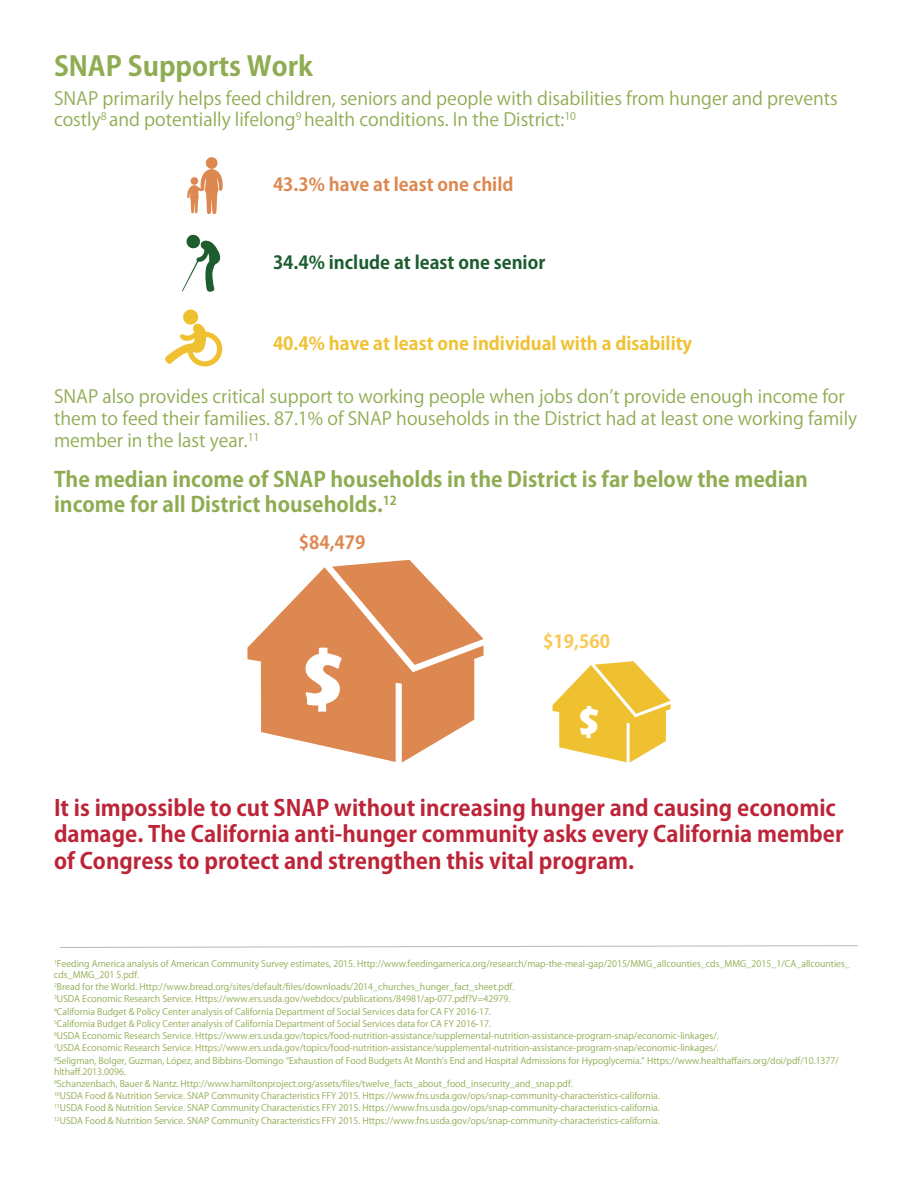
<style>
.page{position:relative;width:918px;height:1188px;background:#fff}
.page>*{position:absolute;margin:0;border:0;box-sizing:border-box;transform-origin:0 0}
.t1{font:700 85.35px "Berlin Sans FB Demi";color:#fff}
.t2{font:700 42.75px "Berlin Sans FB Demi";color:#fff}
.t3{font:700 27px "Koz Go Pr 6 N";color:#8fac52}
.t4{font:700 22.2px/26.5px "Koz Go Pr 6 N";color:#bd2438}
.t5{font:700 21px/25.2px "Koz Go Pr 6 N";color:#8fac52}
.t6{font:18px/21.6px "Koz Go Pr 6 N";color:#8fac52}
.t7{font:700 18px "Koz Go Pr 6 N";color:#f0c131}
.t8{font:700 18px "Koz Go Pr 6 N";color:#de8851}
.t9{font:700 18px "Koz Go Pr 6 N";color:#1c5d2f}
.t10{font:700 18px "Koz Go Pr 6 N";color:#fac752}
.t11{font:9px/12.3px "Koz Go Pr 6 N";color:#8fac52}
</style>
<div class="page">
<div style="left:183px;top:309px;width:15px;height:16px;background:#efc130;border-radius:50%"></div>
<svg style="left:165px;top:323px;width:58px;height:44px"></svg>
<svg style="left:187px;top:157px;width:36px;height:57px"></svg>
<svg style="left:182px;top:234px;width:39px;height:58px"></svg>
<svg style="left:247px;top:560px;width:237px;height:203px;fill:#dd8850"></svg>
<svg style="left:552px;top:661px;width:119px;height:102px"></svg>
<svg style="left:60px;top:945px;width:798px;height:3px"></svg>
<h3 class="t3" style="left:54px;top:51px;width:261px">SNAP Supports Work</h3>
<h3 class="t6" style="left:54px;top:88px;width:785px">SNAP primarily helps feed children, seniors and people with disabilities from hunger and prevents costly<sup>8</sup> and potentially lifelong<sup>9</sup> health conditions. In the District:<sup>10</sup></h3>
<h3 class="t8" style="left:273px;top:175px;width:242px">43.3% have at least one child</h3>
<h3 class="t9" style="left:273px;top:252px;width:274px">34.4% include at least one senior</h3>
<h3 class="t7" style="left:273px;top:333px;width:421px">40.4% have at least one individual with a disability</h3>
<h3 class="t6" style="left:54px;top:386px;width:805px">SNAP also provides critical support to working people when jobs don’t provide enough income for them to feed their families. 87.1% of SNAP households in the District had at least one working family member in the last year.<sup>11</sup></h3>
<h3 class="t5" style="left:54px;top:467px;width:755px">The median income of SNAP households in the District is far below the median income for all District households.<sup>12</sup></h3>
<h3 class="t8" style="left:299px;top:532px;width:68px">$84,479</h3>
<h1 class="t1" style="left:303px;top:626px;width:43px">$</h1>
<h3 class="t10" style="left:543px;top:631px;width:68px">$19,560</h3>
<h2 class="t2" style="left:579px;top:695px;width:22px">$</h2>
<h3 class="t4" style="left:54px;top:795px;width:791px">It is impossible to cut SNAP without increasing hunger and causing economic damage. The California anti-hunger community asks every California member of Congress to protect and strengthen this vital program.</h3>
<p class="t11" style="left:54px;top:958px;width:798px;line-height:10.8px"><sup>1</sup>Feeding America analysis of American Community Survey estimates, 2015. Http://www.feedingamerica.org/research/map-the-meal-gap/2015/MMG_allcounties_cds_MMG_2015_1/CA_allcounties_ cds_MMG_201 5.pdf.</p>
<p class="t11" style="left:54px;top:981px;width:786px"><sup>2</sup>Bread for the World. Http://www.bread.org/sites/default/files/downloads/2014_churches_hunger_fact_sheet.pdf.<br><sup>3</sup>USDA Economic Research Service. Https://www.ers.usda.gov/webdocs/publications/84981/ap-077.pdf?V=42979.<br><sup>4</sup>California Budget &amp; Policy Center analysis of California Department of Social Services data for CA FY 2016-17.<br><sup>5</sup>California Budget &amp; Policy Center analysis of California Department of Social Services data for CA FY 2016-17.<br><sup>6</sup>USDA Economic Research Service. Https://www.ers.usda.gov/topics/food-nutrition-assistance/supplemental-nutrition-assistance-program-snap/economic-linkages/.<br><sup>7</sup>USDA Economic Research Service. Https://www.ers.usda.gov/topics/food-nutrition-assistance/supplemental-nutrition-assistance-program-snap/economic-linkages/.<br><sup>8</sup>Seligman, Bolger, Guzman, López, and Bibbins-Domingo “Exhaustion of Food Budgets At Month’s End and Hospital Admissions for Hypoglycemia.” Https://www.healthaffairs.org/doi/pdf/10.1377/</p>
<p class="t11" style="left:54px;top:1065px;width:607px">hlthaff.2013.0096.<br><sup>9</sup>Schanzenbach, Bauer &amp; Nantz. Http://www.hamiltonproject.org/assets/files/twelve_facts_about_food_insecurity_and_snap.pdf.<br><sup>10</sup>USDA Food &amp; Nutrition Service. SNAP Community Characteristics FFY 2015. Https://www.fns.usda.gov/ops/snap-community-characteristics-california.<br><sup>11</sup>USDA Food &amp; Nutrition Service. SNAP Community Characteristics FFY 2015. Https://www.fns.usda.gov/ops/snap-community-characteristics-california.<br><sup>12</sup>USDA Food &amp; Nutrition Service. SNAP Community Characteristics FFY 2015. Https://www.fns.usda.gov/ops/snap-community-characteristics-california.</p>
</div>
